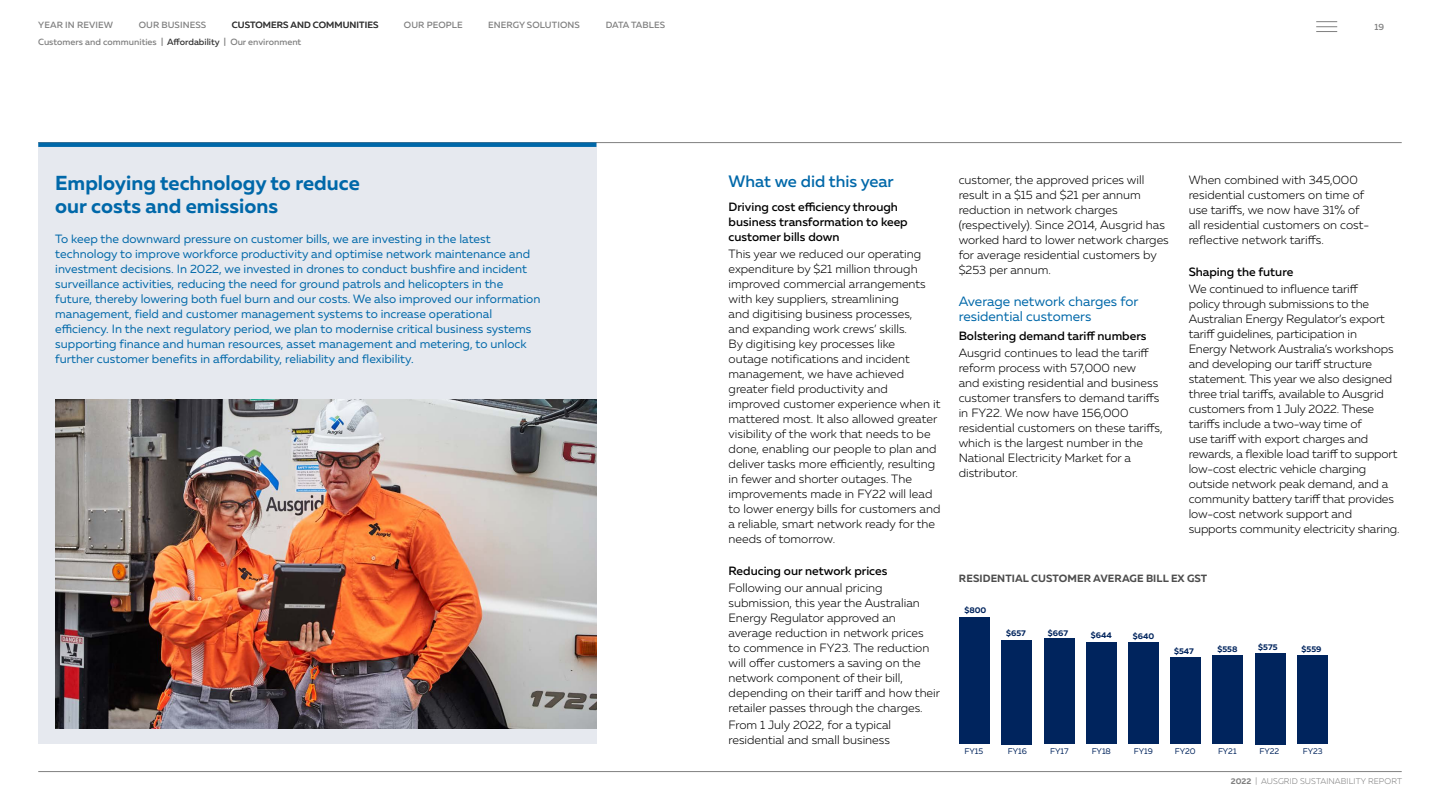
<style>
.page{position:relative;width:1440px;height:810px;background:#fff}
.page>*{position:absolute;margin:0;border:0;box-sizing:border-box;transform-origin:0 0}
.t1{font:700 20.25px/22.5px "Muller";color:#0068a9}
.t2{font:500 16.5px "Muller";color:#0068a9}
.t3{font:13.5px/15px "Muller";color:#0068a9}
.t4{font:300 12px/15px "Muller";color:#000}
.t5{font:12px/15px "Muller";color:#0068a9}
.t6{font:500 12px/15px "Muller";color:#000}
.t7{font:700 10.5px "Muller";letter-spacing:.01em;color:#4d4d4d}
.t8{font:500 9px "Muller";color:#808080}
.t9{font:500 9px "Muller";letter-spacing:.01em;color:#333}
.t10{font:700 8.25px "Muller";color:#00245d}
.t11{font:8.25px "Muller";color:#00245d}
.t12{font:300 8.25px "Muller";letter-spacing:.01em;color:#808080}
.s1{color:#333}
.s2{font-weight:700}
</style>
<div class="page">
<svg style="left:1316px;top:21px;width:21px;height:11px"></svg>
<hr style="left:38px;top:771px;width:1364px;height:1px;background:#808080">
<hr style="left:38px;top:142px;width:1364px;height:1px;background:#808080">
<div style="left:959px;top:617px;width:31px;height:127px;background:#00245d"></div>
<div style="left:1002px;top:640px;width:30px;height:104px;background:#00245d"></div>
<div style="left:1044px;top:639px;width:30px;height:105px;background:#00245d"></div>
<div style="left:1086px;top:642px;width:30px;height:102px;background:#00245d"></div>
<div style="left:1128px;top:643px;width:31px;height:101px;background:#00245d"></div>
<div style="left:1170px;top:658px;width:31px;height:86px;background:#00245d"></div>
<div style="left:1213px;top:656px;width:30px;height:88px;background:#00245d"></div>
<div style="left:1255px;top:653px;width:30px;height:91px;background:#00245d"></div>
<div style="left:1297px;top:656px;width:31px;height:88px;background:#00245d"></div>
<div style="left:38px;top:142px;width:558px;height:602px;background:#e6e9ef"></div>
<div style="left:38px;top:142px;width:558px;height:5px;background:#0068a9"></div>
<img style="left:55px;top:400px;width:541px;height:328px">
<p class="t8" style="left:38px;top:20px;width:76px">YEAR IN REVIEW</p>
<p class="t8" style="left:139px;top:20px;width:69px">OUR BUSINESS</p>
<p class="t9" style="left:232px;top:20px;width:148px">CUSTOMERS AND COMMUNITIES</p>
<p class="t8" style="left:404px;top:20px;width:60px">OUR PEOPLE</p>
<p class="t8" style="left:488px;top:20px;width:93px">ENERGY SOLUTIONS</p>
<p class="t8" style="left:606px;top:20px;width:61px">DATA TABLES</p>
<p class="t8" style="left:38px;top:37px;width:265px">Customers and communities | <span class="s1">Affordability</span> | Our environment</p>
<h1 class="t1" style="left:55px;top:172px;width:306px">Employing technology to reduce our costs and emissions</h1>
<p class="t5" style="left:55px;top:231px;width:487px">To keep the downward pressure on customer bills, we are investing in the latest technology to improve workforce productivity and optimise network maintenance and investment decisions. In 2022, we invested in drones to conduct bushfire and incident surveillance activities, reducing the need for ground patrols and helicopters in the future, thereby lowering both fuel burn and our costs. We also improved our information management, field and customer management systems to increase operational efficiency. In the next regulatory period, we plan to modernise critical business systems supporting finance and human resources, asset management and metering, to unlock further customer benefits in affordability, reliability and flexibility.</p>
<p class="t8" style="left:1375px;top:22px;width:11px">19</p>
<h2 class="t2" style="left:729px;top:171px;width:167px">What we did this year</h2>
<p class="t6" style="left:729px;top:199px;width:181px">Driving cost efficiency through business transformation to keep customer bills down</p>
<p class="t4" style="left:729px;top:246px;width:213px">This year we reduced our operating expenditure by $21 million through improved commercial arrangements with key suppliers, streamlining<br>and digitising business processes,<br>and expanding work crews’ skills.<br>By digitising key processes like<br>outage notifications and incident management, we have achieved greater field productivity and improved customer experience when it mattered most. It also allowed greater visibility of the work that needs to be done, enabling our people to plan and deliver tasks more efficiently, resulting in fewer and shorter outages. The improvements made in FY22 will lead to lower energy bills for customers and a reliable, smart network ready for the needs of tomorrow.</p>
<p class="t6" style="left:729px;top:563px;width:160px">Reducing our network prices</p>
<p class="t4" style="left:729px;top:580px;width:213px">Following our annual pricing submission, this year the Australian Energy Regulator approved an average reduction in network prices<br>to commence in FY23. The reduction will offer customers a saving on the network component of their bill, depending on their tariff and how their retailer passes through the charges.</p>
<p class="t4" style="left:729px;top:717px;width:164px">From 1 July 2022, for a typical residential and small business</p>
<p class="t4" style="left:959px;top:172px;width:212px">customer, the approved prices will result in a $15 and $21 per annum reduction in network charges (respectively). Since 2014, Ausgrid has worked hard to lower network charges for average residential customers by $253 per annum.</p>
<p class="t3" style="left:959px;top:293px;width:181px">Average network charges for residential customers</p>
<p class="t6" style="left:959px;top:328px;width:189px">Bolstering demand tariff numbers</p>
<p class="t4" style="left:959px;top:345px;width:206px">Ausgrid continues to lead the tariff reform process with 57,000 new<br>and existing residential and business customer transfers to demand tariffs in FY22. We now have 156,000 residential customers on these tariffs, which is the largest number in the<br>National Electricity Market for a distributor.</p>
<p class="t4" style="left:1189px;top:172px;width:182px">When combined with 345,000 residential customers on time of use tariffs, we now have 31% of all residential customers on cost&shy;reflective network tariffs.</p>
<p class="t6" style="left:1189px;top:264px;width:106px">Shaping the future</p>
<p class="t4" style="left:1189px;top:281px;width:212px">We continued to influence tariff<br>policy through submissions to the Australian Energy Regulator’s export tariff guidelines, participation in<br>Energy Network Australia’s workshops and developing our tariff structure statement. This year we also designed three trial tariffs, available to Ausgrid customers from 1 July 2022. These tariffs include a two-way time of<br>use tariff with export charges and rewards, a flexible load tariff to support low-cost electric vehicle charging outside network peak demand, and a community battery tariff that provides low-cost network support and supports community electricity sharing.</p>
<p class="t7" style="left:959px;top:571px;width:250px">RESIDENTIAL CUSTOMER AVERAGE BILL EX GST</p>
<p class="t10" style="left:964px;top:605px;width:24px">$800</p>
<p class="t10" style="left:1006px;top:628px;width:21px">$657</p>
<p class="t10" style="left:1048px;top:627px;width:22px">$667</p>
<p class="t10" style="left:1091px;top:630px;width:23px">$644</p>
<p class="t10" style="left:1133px;top:631px;width:23px">$640</p>
<p class="t10" style="left:1174px;top:646px;width:21px">$547</p>
<p class="t10" style="left:1217px;top:644px;width:22px">$558</p>
<p class="t10" style="left:1258px;top:642px;width:21px">$575</p>
<p class="t10" style="left:1301px;top:644px;width:22px">$559</p>
<p class="t11" style="left:964px;top:746px;width:20px">FY15</p>
<p class="t11" style="left:1008px;top:746px;width:21px">FY16</p>
<p class="t11" style="left:1050px;top:746px;width:20px">FY17</p>
<p class="t11" style="left:1092px;top:746px;width:21px">FY18</p>
<p class="t11" style="left:1134px;top:746px;width:21px">FY19</p>
<p class="t11" style="left:1175px;top:746px;width:22px">FY20</p>
<p class="t11" style="left:1218px;top:746px;width:20px">FY21</p>
<p class="t11" style="left:1259px;top:746px;width:21px">FY22</p>
<p class="t11" style="left:1303px;top:746px;width:21px">FY23</p>
<p class="t12" style="left:1231px;top:777px;width:173px"><span class="s2">2022</span> | AUSGRID SUSTAINABILITY REPORT</p>
</div>
